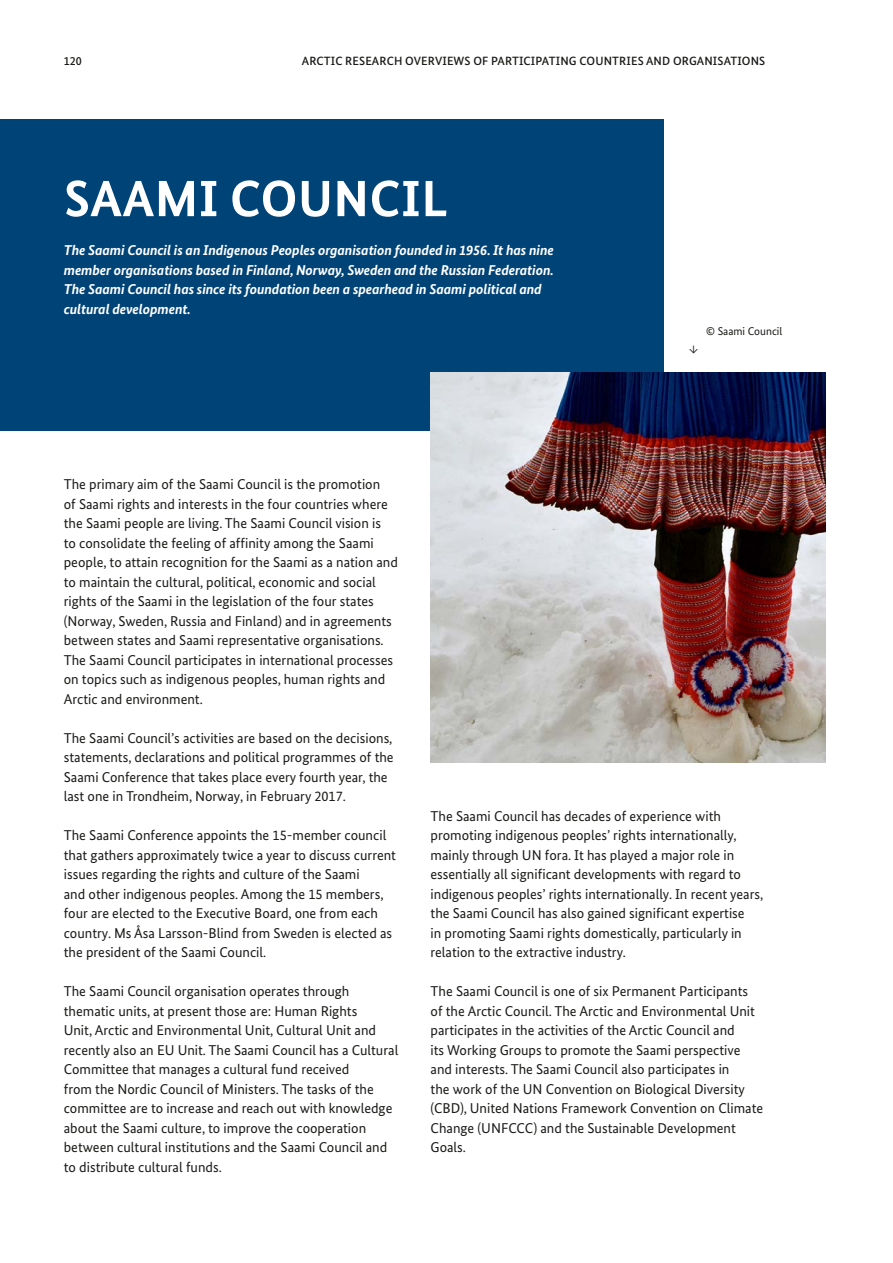
<style>
.page{position:relative;width:893px;height:1263px;background:#fff}
.page>*{position:absolute;margin:0;border:0;box-sizing:border-box;transform-origin:0 0}
.t1{font:700 51px "Bundes Sans";letter-spacing:.01em;color:#fff}
.t2{font:14.25px/19.5px "Bundes Sans";color:#1a1a18}
.t3{font:italic 700 14.25px/19.5px "Bundes Sans";letter-spacing:-.01em;color:#fff}
.t4{font:500 12px "Bundes Sans";letter-spacing:.01em;color:#1a1a18}
.t5{font:11.25px "Bundes Sans";color:#1a1a18}
</style>
<div class="page">
<div style="left:0;top:119px;width:663px;height:311px;background:#004377"></div>
<img style="left:431px;top:373px;width:395px;height:389px">
<p class="t4" style="left:64px;top:53px;width:19px">120</p>
<p class="t4" style="left:302px;top:53px;width:465px">ARCTIC RESEARCH OVERVIEWS OF PARTICIPATING COUNTRIES AND ORGANISATIONS</p>
<h2 class="t1" style="left:64px;top:168px;width:385px">SAAMI COUNCIL</h2>
<p class="t3" style="left:64px;top:240px;width:492px">The Saami Council is an Indigenous Peoples organisation founded in 1956. It has nine member organisations based in Finland, Norway, Sweden and the Russian Federation.<br>The Saami Council has since its foundation been a spearhead in Saami political and cultural development.</p>
<p class="t5" style="left:689px;top:342px;width:11px">↓</p>
<p class="t5" style="left:706px;top:325px;width:78px">© Saami Council</p>
<p class="t2" style="left:64px;top:474px;width:336px">The primary aim of the Saami Council is the promotion<br>of Saami rights and interests in the four countries where the Saami people are living. The Saami Council vision is<br>to consolidate the feeling of affinity among the Saami people, to attain recognition for the Saami as a nation and to maintain the cultural, political, economic and social rights of the Saami in the legislation of the four states (Norway, Sweden, Russia and Finland) and in agreements between states and Saami representative organisations.<br>The Saami Council participates in international processes on topics such as indigenous peoples, human rights and Arctic and environment.</p>
<p class="t2" style="left:64px;top:728px;width:331px">The Saami Council’s activities are based on the decisions, statements, declarations and political programmes of the Saami Conference that takes place every fourth year, the last one in Trondheim, Norway, in February 2017.</p>
<p class="t2" style="left:64px;top:825px;width:334px">The Saami Conference appoints the 15-member council that gathers approximately twice a year to discuss current issues regarding the rights and culture of the Saami<br>and other indigenous peoples. Among the 15 members, four are elected to the Executive Board, one from each country. Ms Åsa Larsson-Blind from Sweden is elected as the president of the Saami Council.</p>
<p class="t2" style="left:64px;top:981px;width:336px">The Saami Council organisation operates through thematic units, at present those are: Human Rights<br>Unit, Arctic and Environmental Unit, Cultural Unit and recently also an EU Unit. The Saami Council has a Cultural Committee that manages a cultural fund received<br>from the Nordic Council of Ministers. The tasks of the committee are to increase and reach out with knowledge about the Saami culture, to improve the cooperation between cultural institutions and the Saami Council and to distribute cultural funds.</p>
<p class="t2" style="left:431px;top:806px;width:334px">The Saami Council has decades of experience with promoting indigenous peoples’ rights internationally, mainly through UN fora. It has played a major role in essentially all significant developments with regard to indigenous peoples’ rights internationally. In recent years, the Saami Council has also gained significant expertise<br>in promoting Saami rights domestically, particularly in relation to the extractive industry.</p>
<p class="t2" style="left:431px;top:981px;width:334px">The Saami Council is one of six Permanent Participants of the Arctic Council. The Arctic and Environmental Unit participates in the activities of the Arctic Council and<br>its Working Groups to promote the Saami perspective and interests. The Saami Council also participates in<br>the work of the UN Convention on Biological Diversity (CBD), United Nations Framework Convention on Climate Change (UNFCCC) and the Sustainable Development Goals.</p>
</div>
